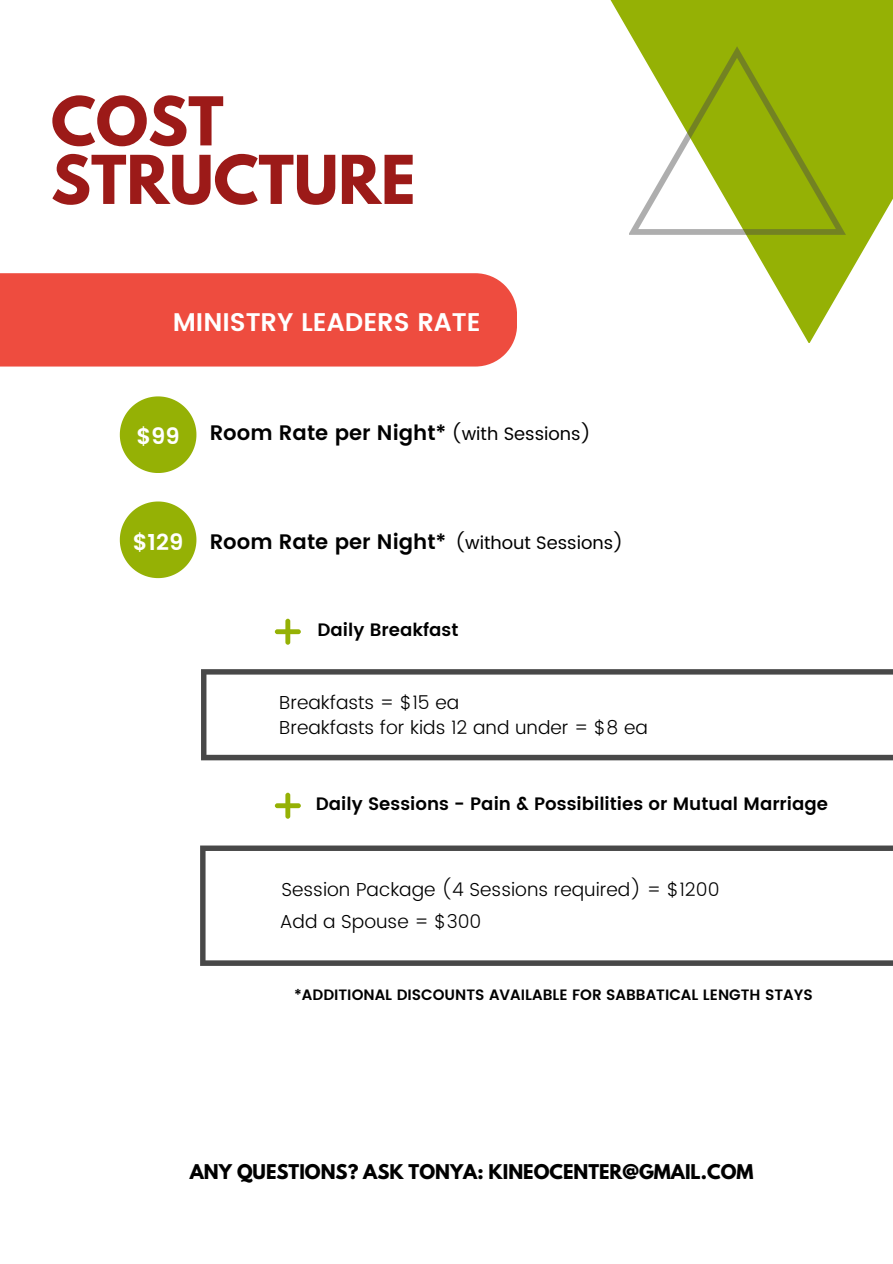
<style>
.page{position:relative;width:893px;height:1264px;background:#fff}
.page>*{position:absolute;margin:0;border:0;box-sizing:border-box;transform-origin:0 0}
.t1{font:700 59.55px/58.5px "League Spartan";color:#9c1a18}
.t2{font:600 25.5px "Poppins";color:#fff}
.t3{font:600 22.5px "Poppins";color:#fff}
.t4{font:600 21px "Poppins";color:#000}
.t5{font:300 18.75px "Poppins";color:#000}
.t6{font:600 18px "Poppins";color:#000}
.t7{font:700 18px "League Spartan";color:#000}
.t8{font:18px "Poppins";color:#000}
.t9{font:600 15px "Poppins";color:#000}
</style>
<div class="page">
<svg style="left:120px;top:396px;width:76px;height:77px"></svg>
<svg style="left:610px;top:0;width:282px;height:343px"></svg>
<svg style="left:629px;top:46px;width:216px;height:189px"></svg>
<svg style="left:201px;top:669px;width:691px;height:91px"></svg>
<svg style="left:275px;top:618px;width:26px;height:26px"></svg>
<svg style="left:275px;top:792px;width:26px;height:26px"></svg>
<svg style="left:200px;top:845px;width:692px;height:120px"></svg>
<svg style="left:120px;top:501px;width:76px;height:77px"></svg>
<div style="left:0;top:273px;width:517px;height:93px;background:#ee4c3f"></div>
<p class="t1" style="left:51px;top:100px;width:366px">COST<br>STRUCTURE</p>
<h3 class="t2" style="left:173px;top:308px;width:309px">MINISTRY LEADERS RATE</h3>
<p class="t3" style="left:136px;top:422px;width:45px">$99</p>
<h2 class="t4" style="left:210px;top:421px;width:238px">Room Rate per Night*</h2>
<h3 class="t8" style="left:451px;top:423px;width:141px">(with Sessions)</h3>
<h5 class="t3" style="left:133px;top:528px;width:52px">$129</h5>
<h6 class="t4" style="left:210px;top:529px;width:238px">Room Rate per Night*</h6>
<h6 class="t8" style="left:455px;top:532px;width:170px">(without Sessions)</h6>
<h3 class="t6" style="left:317px;top:619px;width:142px">Daily Breakfast</h3>
<h6 class="t5" style="left:279px;top:691px;width:181px">Breakfasts = $15 ea</h6>
<p class="t5" style="left:279px;top:716px;width:370px">Breakfasts for kids 12 and under = $8 ea</p>
<p class="t6" style="left:316px;top:793px;width:514px">Daily Sessions - Pain &amp; Possibilities or Mutual Marriage</p>
<p class="t5" style="left:281px;top:878px;width:439px">Session Package (4 Sessions required) = $1200</p>
<p class="t5" style="left:280px;top:911px;width:203px">Add a Spouse = $300</p>
<h3 class="t9" style="left:294px;top:986px;width:520px">*ADDITIONAL DISCOUNTS AVAILABLE FOR SABBATICAL LENGTH STAYS</h3>
<h6 class="t7" style="left:190px;top:1162px;width:565px">ANY QUESTIONS? ASK TONYA: KINEOCENTER@GMAIL.COM</h6>
</div>
